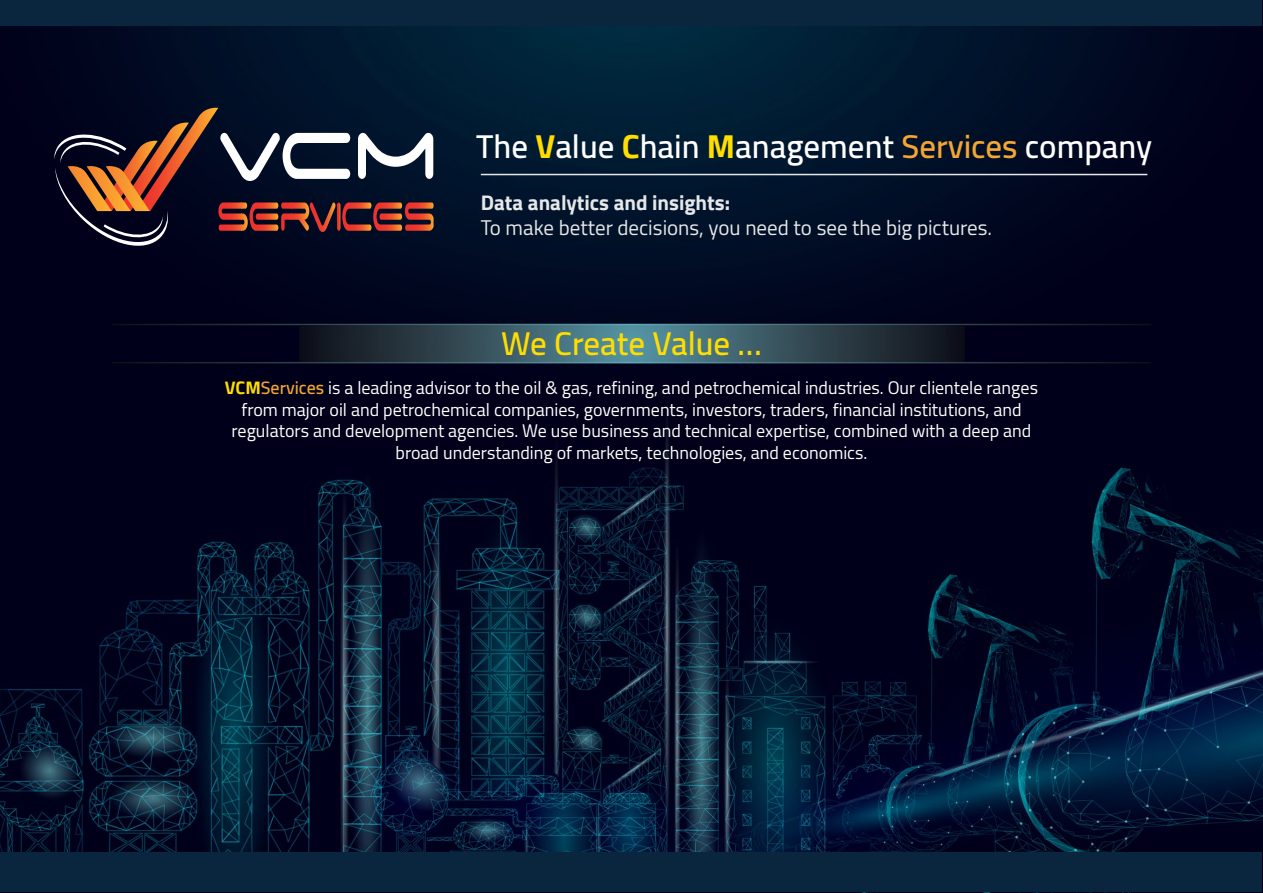
<style>
.page{position:relative;width:1263px;height:893px;background:#fff}
.page>*{position:absolute;margin:0;border:0;box-sizing:border-box;transform-origin:0 0}
.t1{font:600 33px "Cairo";color:#fff}
.t2{font:600 33px "Cairo";color:#fd0}
.t3{font:21px "Cairo";color:#e6e7e8}
.t4{font:700 21px "Cairo";color:#e6e7e8}
.t5{font:18px/21.6px "Cairo";color:#fff;text-align:center}
.s1{font-weight:700;color:#fd0}
.s2{color:#f3a633}
.s3{font-weight:600;color:#f3a633}
</style>
<div class="page">
<img style="left:0;top:0;width:1263px;height:893px">
<hr style="left:481px;top:174px;width:666px;height:1px;background:#e6e7e8">
<hr style="left:112px;top:362px;width:1039px;height:1px;background:#fff">
<hr style="left:112px;top:324px;width:1039px;height:1px;background:#fff">
<svg style="left:54px;top:108px;width:380px;height:145px;background:#392c36"></svg>
<svg style="left:299px;top:325px;width:665px;height:37px;background:#334e59"></svg>
<div style="left:1px;top:853px;width:1261px;height:39px;background:#0a263e"></div>
<div style="left:1px;top:0;width:1261px;height:25px;background:#0a263e"></div>
<h1 class="t1" style="left:476px;top:118px;width:678px">The <span class="s1">V</span>alue <span class="s1">C</span>hain <span class="s1">M</span>anagement <span class="s2">Services</span> company</h1>
<p class="t4" style="left:481px;top:190px;width:251px">Data analytics and insights:</p>
<p class="t3" style="left:481px;top:210px;width:513px">To make better decisions, you need to see the big pictures.</p>
<h1 class="t2" style="left:501px;top:316px;width:262px">We Create Value ...</h1>
<p class="t5" style="left:225px;top:377px;width:814px"><span class="s1">VCM</span><span class="s3">Services</span> is a leading advisor to the oil &amp; gas, refining, and petrochemical industries. Our clientele ranges from major oil and petrochemical companies, governments, investors, traders, financial institutions, and regulators and development agencies. We use business and technical expertise, combined with a deep and broad understanding of markets, technologies, and economics.</p>
</div>
